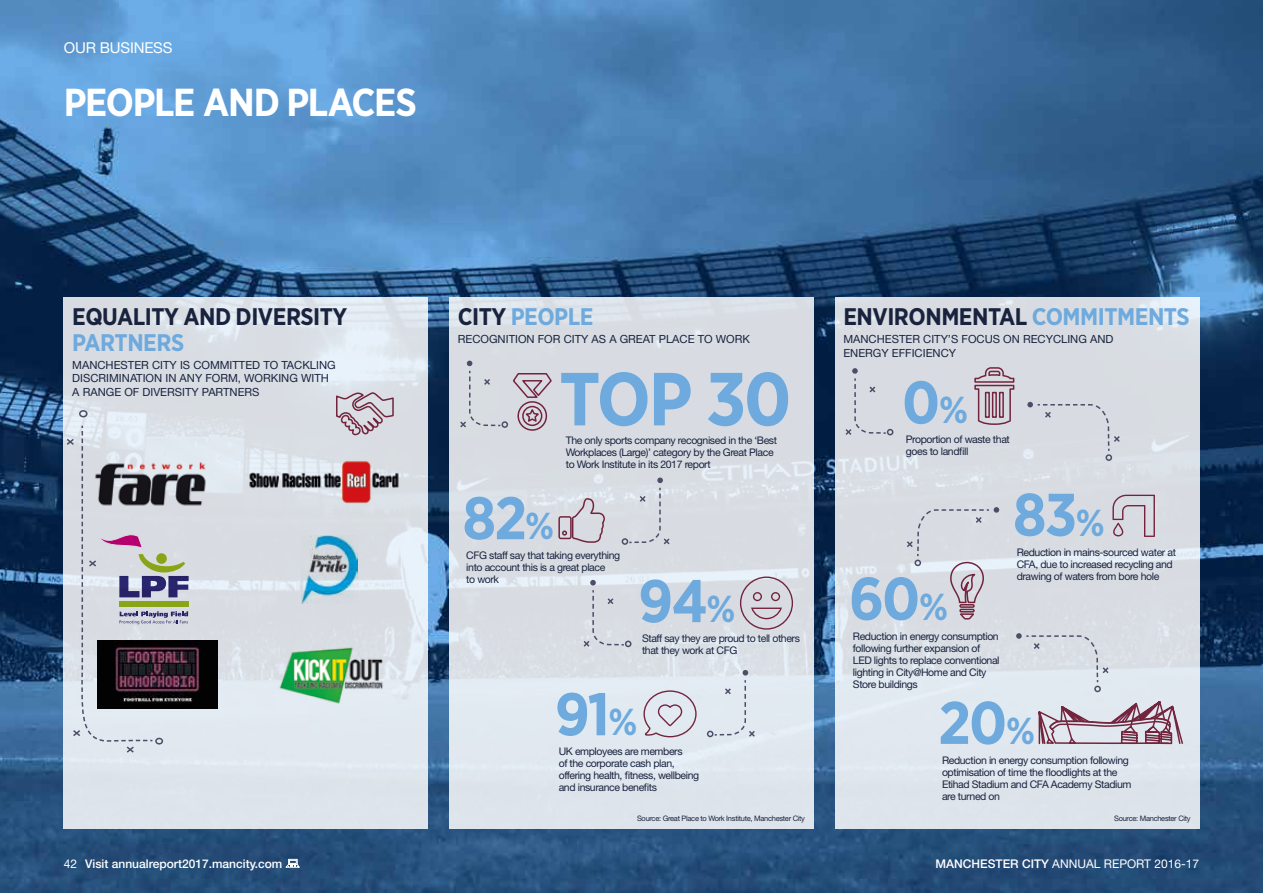
<style>
.page{position:relative;width:1263px;height:893px;background:#fff}
.page>*{position:absolute;margin:0;border:0;box-sizing:border-box;transform-origin:0 0}
.t1{font:700 75px "Gotham Narrow";color:#6eaadd}
.t2{font:700 60px "Gotham Narrow";letter-spacing:-.03em;color:#6eaadd}
.t3{font:700 39px "Gotham Narrow";letter-spacing:-.035em;color:#fff}
.t4{font:700 24px "Gotham Narrow";letter-spacing:-.02em;color:#19233e}
.t5{font:700 24px "Gotham Narrow";letter-spacing:-.02em;color:#6eaadd}
.t6{font:15px "Helvetica Neue LT Std";letter-spacing:-.01em;color:#fff}
.t7{font:500 12px "Helvetica Neue LT Std";color:#fff}
.t8{font:12px "Helvetica Neue LT Std";color:#fff}
.t9{font:11.25px/13.5px "Helvetica Neue LT Std";color:#19233e}
.t10{font:10.5px/12px "Helvetica Neue LT Std";letter-spacing:-.04em;color:#19233e}
.t11{font:7.5px "Helvetica Neue LT Std";letter-spacing:-.04em;color:#19233e}
.s1{color:#19233e}
.s2{font-size:37.5px}
.s3{color:#6eaadd}
.s4{font-weight:400}
.s5{font-weight:500}
</style>
<div class="page">
<img style="left:0;top:0;width:1263px;height:893px">
<div style="left:835px;top:298px;width:364px;height:531px;background:linear-gradient(to right,#dce1e8,#dadfe5)"></div>
<div style="left:449px;top:298px;width:365px;height:531px;background:linear-gradient(to right,#dce1e8,#dbe0e6)"></div>
<svg style="left:64px;top:298px;width:364px;height:531px;background:#dce2e9"></svg>
<div style="left:288px;top:859px;width:9px;height:6px;border:1px solid #fff"></div>
<svg style="left:285px;top:860px;width:15px;height:8px"></svg>
<svg style="left:335px;top:391px;width:59px;height:46px;background:#c4b7c1"></svg>
<div style="left:79px;top:410px;width:9px;height:7px;border:2px solid #4d4d67;border-radius:50%"></div>
<div style="left:501px;top:421px;width:7px;height:7px;border:2px solid #4d4d67;border-radius:50%"></div>
<svg style="left:459px;top:361px;width:43px;height:68px;background:#d1d6dc"></svg>
<svg style="left:512px;top:372px;width:41px;height:59px;background:#c2b5be"></svg>
<svg style="left:557px;top:497px;width:49px;height:47px;background:#cbc4cd"></svg>
<div style="left:622px;top:538px;width:6px;height:7px;border:2px solid #4d4d67;border-radius:50%"></div>
<svg style="left:628px;top:477px;width:43px;height:69px;background:#d3d7de"></svg>
<svg style="left:739px;top:576px;width:55px;height:54px;background:#cbc5cd"></svg>
<svg style="left:582px;top:580px;width:49px;height:68px;background:#d3d7de"></svg>
<svg style="left:643px;top:690px;width:54px;height:48px;background:#d3d0da"></svg>
<svg style="left:707px;top:670px;width:49px;height:68px;background:#dae2ea"></svg>
<svg style="left:844px;top:368px;width:49px;height:69px;background:#d1d5dc"></svg>
<svg style="left:974px;top:366px;width:41px;height:60px;background:#bcaab5"></svg>
<div style="left:1105px;top:454px;width:7px;height:7px;border:2px solid #4d4d67;border-radius:50%"></div>
<div style="left:1027px;top:402px;width:94px;height:50px;background:#d8dce2"></div>
<svg style="left:905px;top:507px;width:94px;height:113px;background:#d2d3db"></svg>
<svg style="left:1016px;top:633px;width:206px;height:112px;background:#c1c4d1"></svg>
<svg style="left:65px;top:424px;width:124px;height:330px;background:#ced2d8"></svg>
<img style="left:90px;top:458px;width:120px;height:53px">
<img style="left:243px;top:455px;width:160px;height:53px">
<img style="left:302px;top:535px;width:56px;height:68px">
<img style="left:98px;top:641px;width:120px;height:67px">
<img style="left:271px;top:638px;width:120px;height:68px">
<svg style="left:1112px;top:495px;width:43px;height:42px;background:#c7bec7"></svg>
<h3 class="t6" style="left:64px;top:39px;width:110px">OUR BUSINESS</h3>
<h3 class="t3" style="left:64px;top:77px;width:354px">PEOPLE AND PLACES</h3>
<h3 class="t4" style="left:72px;top:301px;width:277px">EQUALITY AND DIVERSITY</h3>
<h3 class="t5" style="left:72px;top:327px;width:113px">PARTNERS</h3>
<p class="t9" style="left:72px;top:358px;width:265px">MANCHESTER CITY IS COMMITTED TO TACKLING<br>DISCRIMINATION IN ANY FORM, WORKING WITH<br>A RANGE OF DIVERSITY PARTNERS</p>
<h3 class="t5" style="left:458px;top:301px;width:137px"><span class="s1">CITY</span> PEOPLE</h3>
<p class="t9" style="left:458px;top:332px;width:294px">RECOGNITION FOR CITY AS A GREAT PLACE TO WORK</p>
<h1 class="t1" style="left:559px;top:351px;width:234px">TOP 30</h1>
<p class="t10" style="left:566px;top:434px;width:213px">The only sports company recognised in the ‘Best<br>Workplaces (Large)’ category by the Great Place to Work Institute in its 2017 report</p>
<h2 class="t2" style="left:462px;top:480px;width:93px">82<span class="s2">%</span></h2>
<p class="t10" style="left:466px;top:549px;width:155px">CFG staff say that taking everything into account this is a great place<br>to work</p>
<h2 class="t2" style="left:638px;top:562px;width:99px">94<span class="s2">%</span></h2>
<p class="t10" style="left:642px;top:632px;width:159px">Staff say they are proud to tell others that they work at CFG</p>
<h2 class="t2" style="left:555px;top:676px;width:84px">91<span class="s2">%</span></h2>
<p class="t10" style="left:559px;top:745px;width:142px">UK employees are members<br>of the corporate cash plan, offering health, fitness, wellbeing and insurance benefits</p>
<h3 class="t4" style="left:843px;top:301px;width:348px">ENVIRONMENTAL <span class="s3">COMMITMENTS</span></h3>
<p class="t9" style="left:843px;top:332px;width:271px">MANCHESTER CITY’S FOCUS ON RECYCLING AND<br>ENERGY EFFICIENCY</p>
<h2 class="t2" style="left:902px;top:364px;width:68px">0<span class="s2">%</span></h2>
<p class="t10" style="left:906px;top:433px;width:105px">Proportion of waste that goes to landfill</p>
<h2 class="t2" style="left:1013px;top:476px;width:93px">83<span class="s2">%</span></h2>
<p class="t10" style="left:1017px;top:546px;width:161px">Reduction in mains-sourced water at<br>CFA, due to increased recycling and drawing of waters from bore hole</p>
<h2 class="t2" style="left:849px;top:560px;width:101px">60<span class="s2">%</span></h2>
<p class="t10" style="left:853px;top:630px;width:148px">Reduction in energy consumption following further expansion of<br>LED lights to replace conventional lighting in City@Home and City<br>Store buildings</p>
<h2 class="t2" style="left:938px;top:684px;width:99px">20<span class="s2">%</span></h2>
<p class="t10" style="left:942px;top:754px;width:191px">Reduction in energy consumption following optimisation of time the floodlights at the Etihad Stadium and CFA Academy Stadium are turned on</p>
<p class="t11" style="left:637px;top:813px;width:169px">Source: Great Place to Work Institute, Manchester City</p>
<p class="t11" style="left:1114px;top:813px;width:78px">Source: Manchester City</p>
<p class="t7" style="left:64px;top:856px;width:220px"><span class="s4">42</span> Visit annualreport2017.mancity.com</p>
<p class="t8" style="left:935px;top:856px;width:265px"><span class="s5">MANCHESTER CITY</span> ANNUAL REPORT 2016-17</p>
</div>
